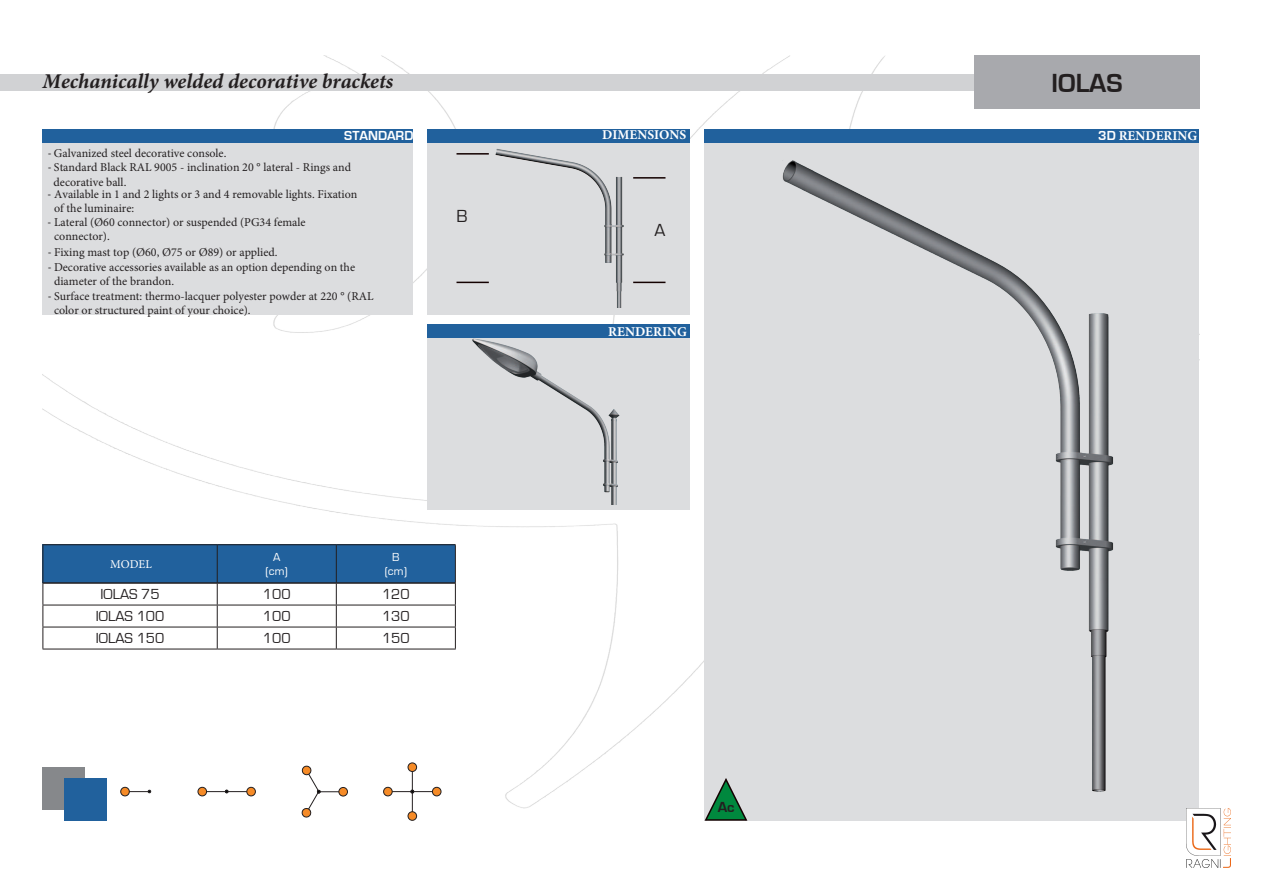
<style>
.page{position:relative;width:1263px;height:893px;background:#fff}
.page>*{position:absolute;margin:0;border:0;box-sizing:border-box;transform-origin:0 0}
.t1{font:700 27px "Eurostile";color:#231f20}
.t2{font:italic 700 21px "Minion Pro";color:#231f20}
.t3{font:18px "Eurostile";color:#231f20}
.t4{font:15px "Eurostile";color:#231f20}
.t5{font:700 15px "Eurostile";color:#231f20}
.t6{font:700 13.5px "Minion Pro";color:#fff}
.t7{font:700 13.5px "Eurostile";color:#fff}
.t8{font:12px/14.4px "Minion Pro";color:#231f20}
.t9{font:12px/14.4px "Eurostile";color:#fff;text-align:center}
.t10{font:12px "Minion Pro";color:#fff}
.s1{font-family:"Eurostile"}
</style>
<div class="page">
<img style="left:43px;top:55px;width:931px;height:766px">
<div style="left:427px;top:325px;width:262px;height:185px;background:#dcdddf"></div>
<div style="left:0;top:74px;width:1199px;height:16px;background:#d1d2d4"></div>
<div style="left:427px;top:129px;width:262px;height:186px;background:#dcdddf"></div>
<div style="left:704px;top:129px;width:495px;height:692px;background:#dcdddf"></div>
<div style="left:43px;top:129px;width:370px;height:186px;background:#dcdddf"></div>
<div style="left:974px;top:55px;width:225px;height:54px;background:#a8a9ad"></div>
<div style="left:705px;top:129px;width:494px;height:14px;background:#21619d"></div>
<div style="left:427px;top:129px;width:262px;height:14px;background:#21619d"></div>
<div style="left:43px;top:129px;width:370px;height:14px;background:#21619d"></div>
<div style="left:427px;top:325px;width:262px;height:13px;background:#21619d"></div>
<div style="left:43px;top:767px;width:42px;height:42px;background:#86888b"></div>
<div style="left:64px;top:778px;width:42px;height:43px;background:#21619d"></div>
<div style="left:43px;top:545px;width:412px;height:38px;background:#21619d"></div>
<hr style="left:43px;top:544px;width:174px;height:1px;background:#231f20">
<hr style="left:43px;top:545px;width:1px;height:38px;background:#231f20">
<hr style="left:217px;top:544px;width:119px;height:1px;background:#231f20">
<hr style="left:336px;top:544px;width:120px;height:1px;background:#231f20">
<hr style="left:336px;top:545px;width:1px;height:38px;background:#231f20">
<hr style="left:455px;top:545px;width:1px;height:38px;background:#231f20">
<hr style="left:217px;top:545px;width:1px;height:38px;background:#231f20">
<hr style="left:456px;top:153px;width:33px;height:2px;background:#130000">
<hr style="left:456px;top:282px;width:33px;height:1px;background:#130000">
<hr style="left:43px;top:583px;width:174px;height:1px;background:#231f20">
<hr style="left:217px;top:583px;width:119px;height:1px;background:#231f20">
<hr style="left:336px;top:583px;width:120px;height:1px;background:#231f20">
<hr style="left:43px;top:605px;width:174px;height:1px;background:#231f20">
<hr style="left:217px;top:605px;width:119px;height:1px;background:#231f20">
<hr style="left:336px;top:605px;width:120px;height:1px;background:#231f20">
<hr style="left:43px;top:627px;width:174px;height:1px;background:#231f20">
<svg style="left:43px;top:583px;width:1px;height:66px"></svg>
<hr style="left:217px;top:627px;width:119px;height:1px;background:#231f20">
<svg style="left:217px;top:583px;width:1px;height:66px"></svg>
<hr style="left:336px;top:627px;width:120px;height:1px;background:#231f20">
<svg style="left:336px;top:583px;width:1px;height:66px"></svg>
<svg style="left:455px;top:583px;width:1px;height:66px"></svg>
<hr style="left:43px;top:649px;width:174px;height:1px;background:#231f20">
<hr style="left:217px;top:649px;width:119px;height:1px;background:#231f20">
<hr style="left:336px;top:649px;width:120px;height:1px;background:#231f20">
<img style="left:782px;top:160px;width:332px;height:632px">
<img style="left:495px;top:149px;width:129px;height:158px">
<img style="left:452px;top:323px;width:228px;height:182px">
<svg style="left:703px;top:778px;width:45px;height:43px"></svg>
<hr style="left:633px;top:177px;width:32px;height:2px;background:#130000">
<hr style="left:633px;top:282px;width:32px;height:1px;background:#130000">
<div style="left:247px;top:787px;width:8px;height:9px;background:#f68b27;border-radius:50%"></div>
<div style="left:246px;top:787px;width:10px;height:9px;border:1px solid #231f20;border-radius:50%"></div>
<div style="left:198px;top:787px;width:9px;height:9px;background:#f68b27;border-radius:50%"></div>
<div style="left:198px;top:787px;width:9px;height:9px;border:1px solid #231f20;border-radius:50%"></div>
<svg style="left:205px;top:790px;width:43px;height:3px"></svg>
<div style="left:121px;top:787px;width:8px;height:9px;background:#f68b27;border-radius:50%"></div>
<div style="left:120px;top:787px;width:10px;height:9px;border:1px solid #231f20;border-radius:50%"></div>
<svg style="left:128px;top:790px;width:23px;height:3px"></svg>
<div style="left:432px;top:787px;width:9px;height:9px;background:#f68b27;border-radius:50%"></div>
<div style="left:432px;top:787px;width:9px;height:9px;border:1px solid #231f20;border-radius:50%"></div>
<div style="left:384px;top:787px;width:8px;height:9px;background:#f68b27;border-radius:50%"></div>
<div style="left:383px;top:787px;width:10px;height:9px;border:1px solid #231f20;border-radius:50%"></div>
<hr style="left:412px;top:767px;width:1px;height:50px;background:#231f20">
<div style="left:408px;top:763px;width:9px;height:8px;background:#f68b27;border-radius:50%"></div>
<div style="left:408px;top:762px;width:9px;height:10px;border:1px solid #231f20;border-radius:50%"></div>
<div style="left:408px;top:812px;width:9px;height:8px;background:#f68b27;border-radius:50%"></div>
<div style="left:408px;top:811px;width:9px;height:10px;border:1px solid #231f20;border-radius:50%"></div>
<svg style="left:391px;top:790px;width:43px;height:3px"></svg>
<div style="left:339px;top:787px;width:8px;height:9px;background:#f68b27;border-radius:50%"></div>
<div style="left:338px;top:787px;width:10px;height:9px;border:1px solid #231f20;border-radius:50%"></div>
<svg style="left:301px;top:765px;width:42px;height:54px"></svg>
<img style="left:1187px;top:809px;width:43px;height:58px">
<h2 class="t2" style="left:43px;top:67px;width:352px">Mechanically welded decorative brackets</h2>
<h1 class="t1" style="left:1051px;top:67px;width:73px">IOLAS</h1>
<p class="t7" style="left:344px;top:127px;width:71px">STANDARD</p>
<p class="t6" style="left:602px;top:125px;width:86px">DIMENSIONS</p>
<p class="t6" style="left:1098px;top:126px;width:101px"><span class="s1">3D</span> RENDERING</p>
<p class="t8" style="left:48px;top:146px;width:179px"><span class="s1">-</span> Galvanized steel decorative console.</p>
<p class="t8" style="left:54px;top:160px;width:299px;text-indent:-5px"><span class="s1">-</span> Standard Black RAL 9005 - inclination 20 ° lateral - Rings and decorative ball.</p>
<p class="t8" style="left:48px;top:187px;width:311px"><span class="s1">-</span> Available in 1 and 2 lights or 3 and 4 removable lights. Fixation</p>
<p class="t8" style="left:48px;top:215px;width:259px"><span class="s1">-</span> Lateral (Ø60 connector) or suspended (PG34 female</p>
<p class="t8" style="left:54px;top:201px;width:82px">of the luminaire:</p>
<p class="t8" style="left:54px;top:229px;width:57px">connector).</p>
<p class="t8" style="left:49px;top:245px;width:231px"><span class="s1">-</span> Fixing mast top (Ø60, Ø75 or Ø89) or applied.</p>
<p class="t8" style="left:54px;top:260px;width:303px;text-indent:-5px"><span class="s1">-</span> Decorative accessories available as an option depending on the diameter of the brandon.</p>
<p class="t8" style="left:54px;top:289px;width:321px;text-indent:-5px"><span class="s1">-</span> Surface treatment: thermo-lacquer polyester powder at 220 ° (RAL color or structured paint of your choice).</p>
<h3 class="t3" style="left:456px;top:210px;width:13px">B</h3>
<p class="t10" style="left:110px;top:556px;width:43px">MODEL</p>
<p class="t9" style="left:266px;top:551px;width:24px">A (cm)</p>
<p class="t9" style="left:385px;top:551px;width:24px">B (cm)</p>
<p class="t4" style="left:100px;top:589px;width:61px">IOLAS 75</p>
<p class="t4" style="left:263px;top:589px;width:29px">100</p>
<p class="t4" style="left:382px;top:589px;width:29px">120</p>
<p class="t4" style="left:96px;top:611px;width:70px">IOLAS 100</p>
<p class="t4" style="left:263px;top:611px;width:29px">100</p>
<p class="t4" style="left:382px;top:611px;width:29px">130</p>
<p class="t4" style="left:96px;top:633px;width:70px">IOLAS 150</p>
<p class="t4" style="left:263px;top:633px;width:29px">100</p>
<p class="t4" style="left:382px;top:633px;width:29px">150</p>
<h3 class="t3" style="left:654px;top:224px;width:12px">A</h3>
<p class="t6" style="left:608px;top:322px;width:80px">RENDERING</p>
<p class="t5" style="left:718px;top:798px;width:18px">Ac</p>
</div>
